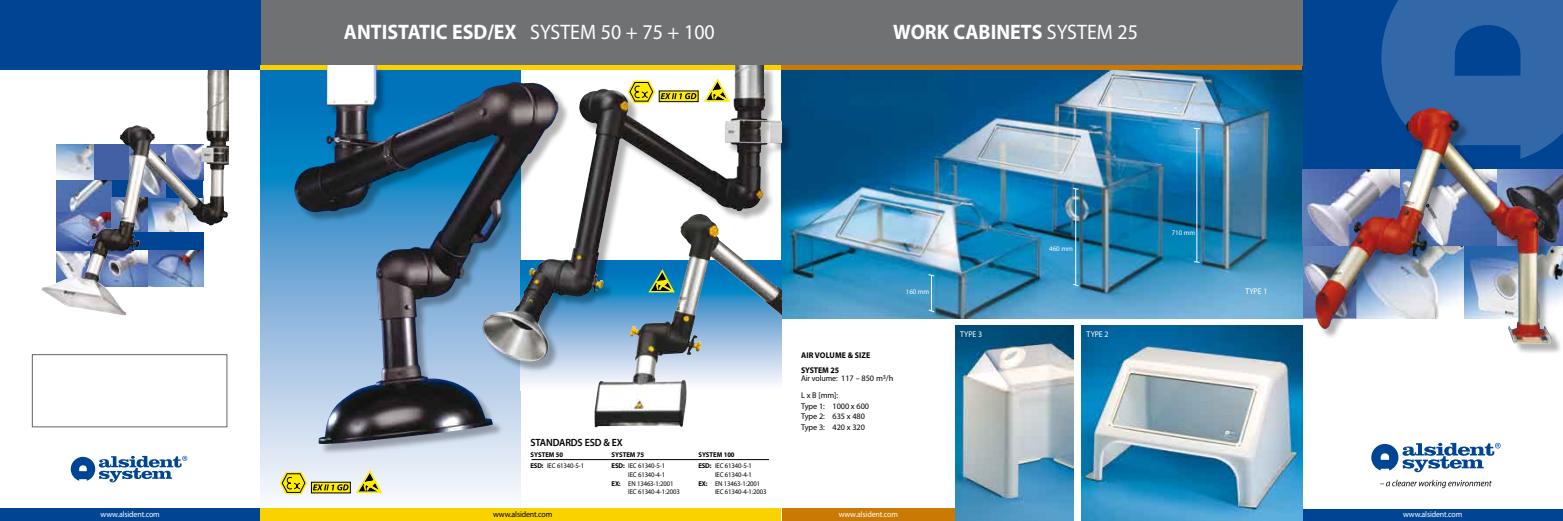
<style>
.page{position:relative;width:1563px;height:521px;background:#fff}
.page>*{position:absolute;margin:0;border:0;box-sizing:border-box;transform-origin:0 0}
.t1{font:700 21px "Myriad Pro";color:#fff;scale:.95 1}
.t2{font:600 10.5px "Myriad Pro";letter-spacing:-.015em;color:#000;scale:.95 1}
.t3{font:8.31px "Myriad Pro";letter-spacing:-.015em;color:#fff;scale:.95 1}
.t4{font:8.31px/16.7px "Myriad Pro";letter-spacing:-.01em;color:#000;scale:.95 1}
.t5{font:8.31px/10.5px "Myriad Pro";letter-spacing:-.01em;color:#000}
.t6{font:700 8.31px/15px "Myriad Pro";color:#000;scale:.95 1}
.t7{font:7px "Myriad Pro";letter-spacing:-.015em;color:#000;scale:.95 1}
.t8{font:700 7px/11.2px "Myriad Pro";letter-spacing:.005em;color:#000;scale:.95 1}
.t9{font:7px "Myriad Pro";letter-spacing:-.01em;color:#fff}
.s1{font-weight:400}
.s2{font-weight:700}
</style>
<div class="page">
<div style="left:1300px;top:0;width:263px;height:171px;background:#004494"></div>
<img style="left:1302px;top:245px;width:13px;height:73px">
<img style="left:793px;top:70px;width:509px;height:248px">
<img style="left:1302px;top:169px;width:13px;height:76px">
<div style="left:251px;top:0;width:1051px;height:66px;background:#707173"></div>
<svg style="left:1380px;top:480px;width:111px;height:8px"></svg>
<svg style="left:1371px;top:443px;width:129px;height:29px"></svg>
<div style="left:1302px;top:509px;width:261px;height:12px;background:#004494"></div>
<svg style="left:1381px;top:0;width:182px;height:108px"></svg>
<div style="left:0;top:508px;width:271px;height:13px;background:#004494"></div>
<svg style="left:71px;top:456px;width:116px;height:26px"></svg>
<div style="left:32px;top:354px;width:195px;height:73px;border:1px solid #646567"></div>
<div style="left:0;top:0;width:260px;height:70px;background:#004494"></div>
<img style="left:955px;top:325px;width:118px;height:196px">
<div style="left:781px;top:508px;width:174px;height:13px;background:#cb7905"></div>
<div style="left:781px;top:65px;width:521px;height:5px;background:#cb7905"></div>
<svg style="left:260px;top:70px;width:261px;height:426px;background:#99c3e0"></svg>
<svg style="left:570px;top:373px;width:211px;height:18px"></svg>
<div style="left:260px;top:508px;width:521px;height:13px;background:#f9d200"></div>
<hr style="left:531px;top:459px;width:238px;height:1px;background:#000">
<img style="left:1081px;top:325px;width:221px;height:196px">
<hr style="left:1196px;top:129px;width:1px;height:133px;background:#fff">
<svg style="left:1193px;top:261px;width:7px;height:2px"></svg>
<svg style="left:1193px;top:127px;width:8px;height:3px"></svg>
<hr style="left:1075px;top:189px;width:1px;height:96px;background:#fff">
<svg style="left:1072px;top:283px;width:7px;height:4px"></svg>
<svg style="left:1072px;top:187px;width:7px;height:3px"></svg>
<hr style="left:931px;top:275px;width:1px;height:36px;background:#fff">
<svg style="left:927px;top:309px;width:8px;height:4px"></svg>
<svg style="left:927px;top:273px;width:8px;height:4px"></svg>
<svg style="left:280px;top:472px;width:27px;height:22px"></svg>
<svg style="left:313px;top:490px;width:35px;height:1px"></svg>
<svg style="left:313px;top:484px;width:35px;height:6px"></svg>
<svg style="left:356px;top:470px;width:26px;height:23px"></svg>
<div style="left:260px;top:65px;width:521px;height:5px;background:#f9d200"></div>
<div style="left:295px;top:66px;width:275px;height:390px;background:#000;opacity:.3"></div>
<img style="left:293px;top:65px;width:265px;height:379px">
<div style="left:483px;top:66px;width:310px;height:307px;background:#000;opacity:.3"></div>
<img style="left:734px;top:65px;width:47px;height:114px">
<div style="left:1315px;top:108px;width:248px;height:248px;background:#000;opacity:.3"></div>
<img style="left:1449px;top:132px;width:103px;height:212px">
<img style="left:41px;top:70px;width:187px;height:246px">
<h1 class="t1" style="left:344px;top:18px;width:392px">ANTISTATIC ESD/EX <span class="s1">SYSTEM 50 + 75 + 100</span></h1>
<h1 class="t1" style="left:893px;top:18px;width:259px">WORK CABINETS <span class="s1">SYSTEM 25</span></h1>
<h2 class="t2" style="left:530px;top:435px;width:99px">STANDARDS ESD &amp; EX</h2>
<p class="t8" style="left:530px;top:448px;width:58px">SYSTEM 50<br>ESD: <span class="s1">IEC 61340-5-1</span></p>
<p class="t8" style="left:611px;top:448px;width:58px">SYSTEM 75<br>ESD: <span class="s1">IEC 61340-5-1</span></p>
<p class="t7" style="left:628px;top:470px;width:40px">IEC 61340-4-1</p>
<p class="t7" style="left:611px;top:479px;width:67px"><span class="s2">EX:</span> EN 13463-1:2001</p>
<p class="t7" style="left:628px;top:487px;width:56px">IEC 61340-4-1:2003</p>
<p class="t8" style="left:698px;top:448px;width:58px">SYSTEM 100<br>ESD: <span class="s1">IEC 61340-5-1</span></p>
<p class="t7" style="left:715px;top:470px;width:40px">IEC 61340-4-1</p>
<p class="t7" style="left:698px;top:479px;width:67px"><span class="s2">EX:</span> EN 13463-1:2001</p>
<p class="t7" style="left:715px;top:487px;width:56px">IEC 61340-4-1:2003</p>
<p class="t9" style="left:906px;top:287px;width:25px">160 mm</p>
<p class="t6" style="left:801px;top:347px;width:73px">AIR VOLUME &amp; SIZE<br>SYSTEM 25</p>
<p class="t4" style="left:801px;top:370px;width:99px">Air volume: 117 – 850 m<sup>3</sup>/h<br>L x B [mm]:</p>
<p class="t5" style="left:801px;top:400px;width:69px">Type 1: 1000 x 600<br>Type 2: 635 x 480<br>Type 3: 420 x 320</p>
<p class="t9" style="left:1049px;top:244px;width:25px">460 mm</p>
<p class="t3" style="left:960px;top:329px;width:25px">TYPE 3</p>
<p class="t3" style="left:1086px;top:329px;width:25px">TYPE 2</p>
<p class="t9" style="left:1171px;top:229px;width:25px">710 mm</p>
<p class="t3" style="left:1245px;top:286px;width:25px">TYPE 1</p>
<p class="t3" style="left:839px;top:509px;width:64px">www.alsident.com</p>
<p class="t3" style="left:101px;top:509px;width:64px">www.alsident.com</p>
<p class="t3" style="left:1403px;top:509px;width:64px">www.alsident.com</p>
<p class="t4" style="left:493px;top:505px;width:64px">www.alsident.com</p>
</div>
